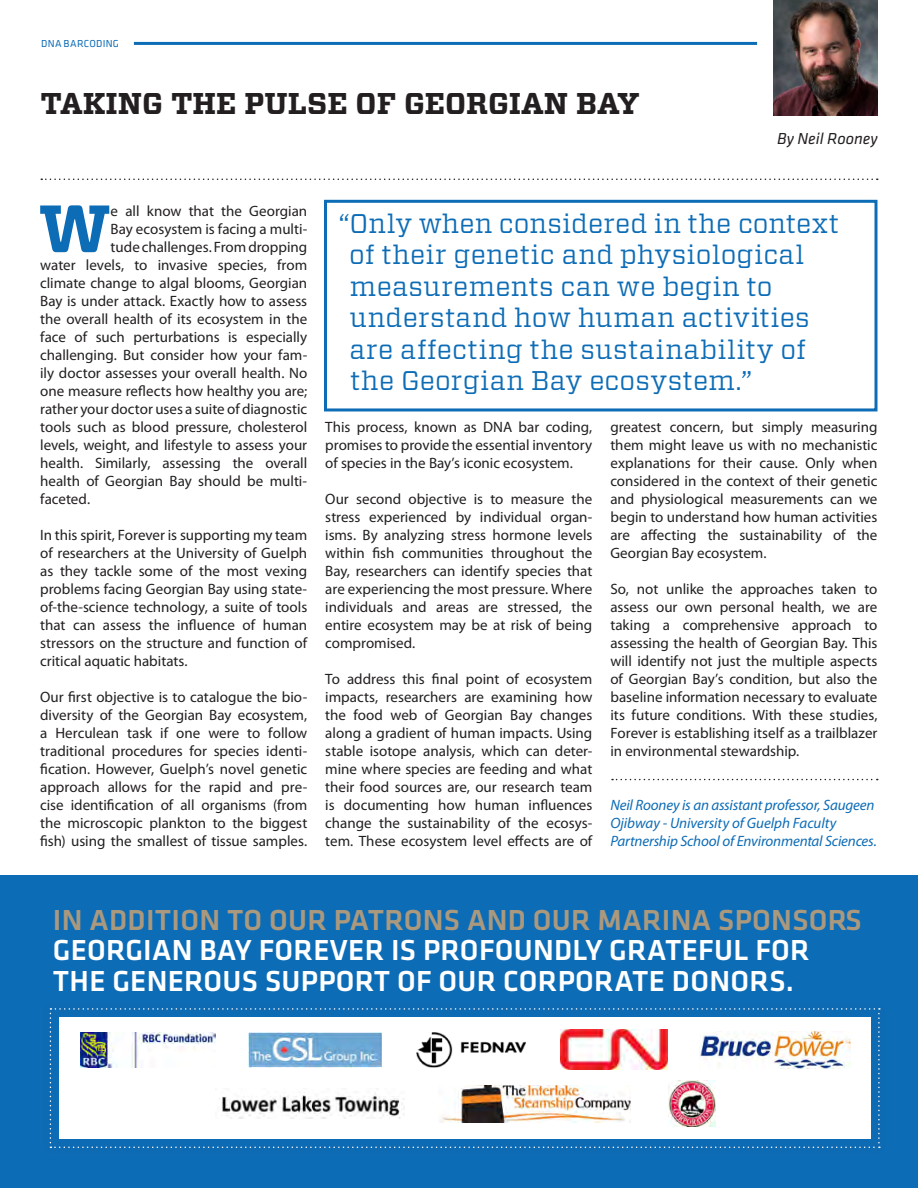
<style>
.page{position:relative;width:918px;height:1188px;background:#fff}
.page>*{position:absolute;margin:0;border:0;box-sizing:border-box;transform-origin:0 0}
.Body_Para_No_Indent{font:700 66.45px "Vitesse";color:#0d6cb6}
.t1{font:500 30px/30.8px "Klavika";letter-spacing:.01em;color:#fff}
.t2{font:700 30px "Vitesse";color:#231f20}
.Body_Para_No_Indent-2{font:27px/31.5px "Vitesse";letter-spacing:.01em;color:#0d6cb6}
.t3{font:italic 16.5px "Klavika";color:#231f20}
.Body_Para_No_Indent-3{font:15px/18px "Myriad Pro";color:#231f20;text-align:justify}
.Body_Para_No_Indent-4{font:italic 15px/18px "Myriad Pro";letter-spacing:-.01em;color:#0d6cb6}
.t4{font:10.5px "Klavika";letter-spacing:.025em;color:#0d6cb6}
.s1{color:#ab997e}
</style>
<div class="page">
<div style="left:0;top:876px;width:918px;height:312px;background:#0d6cb6"></div>
<svg style="left:41px;top:179px;width:837px;height:1px"></svg>
<img style="left:773px;top:0;width:105px;height:115px">
<hr style="left:134px;top:42px;width:623px;height:3px;background:#0d6cb6">
<svg style="left:612px;top:779px;width:266px;height:1px"></svg>
<div style="left:324px;top:200px;width:554px;height:211px;border:3px solid #0d6cb6"></div>
<svg style="left:50px;top:1008px;width:830px;height:140px;background:#cad4e0"></svg>
<p class="t4" style="left:41px;top:38px;width:79px">DNA BARCODING</p>
<p class="t2" style="left:40px;top:84px;width:601px">TAKING THE PULSE OF GEORGIAN BAY</p>
<p class="t3" style="left:777px;top:130px;width:102px">By Neil Rooney</p>
<p class="Body_Para_No_Indent" style="left:39px;top:184px;width:73px">W</p>
<p class="Body_Para_No_Indent-3" style="left:111px;top:202px;width:198px">e all know that the Georgian</p>
<p class="Body_Para_No_Indent-3" style="left:111px;top:220px;width:198px">Bay ecosystem is facing a multi-</p>
<p class="Body_Para_No_Indent-3" style="left:111px;top:238px;width:198px">tude challenges. From dropping</p>
<p class="Body_Para_No_Indent-3" style="left:40px;top:256px;width:269px">water levels, to invasive species, from</p>
<p class="Body_Para_No_Indent-3" style="left:40px;top:274px;width:269px">climate change to algal blooms, Georgian</p>
<p class="Body_Para_No_Indent-3" style="left:40px;top:292px;width:269px">Bay is under attack. Exactly how to assess</p>
<p class="Body_Para_No_Indent-3" style="left:40px;top:310px;width:269px">the overall health of its ecosystem in the</p>
<p class="Body_Para_No_Indent-3" style="left:40px;top:328px;width:269px">face of such perturbations is especially</p>
<p class="Body_Para_No_Indent-3" style="left:40px;top:346px;width:269px">challenging. But consider how your fam-</p>
<p class="Body_Para_No_Indent-3" style="left:40px;top:364px;width:269px">ily doctor assesses your overall health. No</p>
<p class="Body_Para_No_Indent-3" style="left:40px;top:382px;width:269px">one measure reflects how healthy you are;</p>
<p class="Body_Para_No_Indent-3" style="left:40px;top:400px;width:269px">rather your doctor uses a suite of diagnostic</p>
<p class="Body_Para_No_Indent-3" style="left:40px;top:418px;width:269px">tools such as blood pressure, cholesterol</p>
<p class="Body_Para_No_Indent-3" style="left:40px;top:436px;width:269px">levels, weight, and lifestyle to assess your</p>
<p class="Body_Para_No_Indent-3" style="left:40px;top:454px;width:269px">health. Similarly, assessing the overall</p>
<p class="Body_Para_No_Indent-3" style="left:40px;top:472px;width:269px">health of Georgian Bay should be multi-</p>
<p class="Body_Para_No_Indent-3" style="left:40px;top:490px;width:51px">faceted.</p>
<p class="Body_Para_No_Indent-3" style="left:40px;top:526px;width:269px">In this spirit, Forever is supporting my team of researchers at the University of Guelph as they tackle some of the most vexing problems facing Georgian Bay using state&shy;of-the-science technology, a suite of tools that can assess the influence of human stressors on the structure and function of critical aquatic habitats.</p>
<p class="Body_Para_No_Indent-3" style="left:40px;top:688px;width:269px">Our first objective is to catalogue the bio&shy;diversity of the Georgian Bay ecosystem, a Herculean task if one were to follow traditional procedures for species identi&shy;fication. However, Guelph’s novel genetic approach allows for the rapid and pre&shy;cise identification of all organisms (from the microscopic plankton to the biggest fish) using the smallest of tissue samples.</p>
<p class="Body_Para_No_Indent-2" style="left:349px;top:207px;width:491px;text-indent:-10px">“Only when considered in the context of their genetic and physiological measurements can we begin to understand how human activities are affecting the sustainability of the Georgian Bay ecosystem.”</p>
<p class="Body_Para_No_Indent-3" style="left:325px;top:418px;width:269px">This process, known as DNA bar coding, promises to provide the essential inventory of species in the Bay’s iconic ecosystem.</p>
<p class="Body_Para_No_Indent-3" style="left:325px;top:490px;width:269px">Our second objective is to measure the stress experienced by individual organ&shy;isms. By analyzing stress hormone levels within fish communities throughout the Bay, researchers can identify species that are experiencing the most pressure. Where individuals and areas are stressed, the entire ecosystem may be at risk of being compromised.</p>
<p class="Body_Para_No_Indent-3" style="left:325px;top:670px;width:269px">To address this final point of ecosystem impacts, researchers are examining how the food web of Georgian Bay changes along a gradient of human impacts. Using stable isotope analysis, which can deter&shy;mine where species are feeding and what their food sources are, our research team is documenting how human influences change the sustainability of the ecosys&shy;tem. These ecosystem level effects are of</p>
<p class="Body_Para_No_Indent-3" style="left:610px;top:418px;width:269px">greatest concern, but simply measuring them might leave us with no mechanistic explanations for their cause. Only when considered in the context of their genetic and physiological measurements can we begin to understand how human activities are affecting the sustainability of the Georgian Bay ecosystem.</p>
<p class="Body_Para_No_Indent-3" style="left:610px;top:580px;width:269px">So, not unlike the approaches taken to assess our own personal health, we are taking a comprehensive approach to assessing the health of Georgian Bay. This will identify not just the multiple aspects of Georgian Bay’s condition, but also the baseline information necessary to evaluate its future conditions. With these studies, Forever is establishing itself as a trailblazer in environmental stewardship.</p>
<p class="Body_Para_No_Indent-4" style="left:610px;top:796px;width:268px">Neil Rooney is an assistant professor, Saugeen<br>Ojibway - University of Guelph Faculty<br>Partnership School of Environmental Sciences.</p>
<p class="t1" style="left:53px;top:905px;width:810px"><span class="s1">IN ADDITION TO OUR PATRONS AND OUR MARINA SPONSORS<br></span>GEORGIAN BAY FOREVER IS PROFOUNDLY GRATEFUL FOR<br>THE GENEROUS SUPPORT OF OUR CORPORATE DONORS.</p>
</div>
